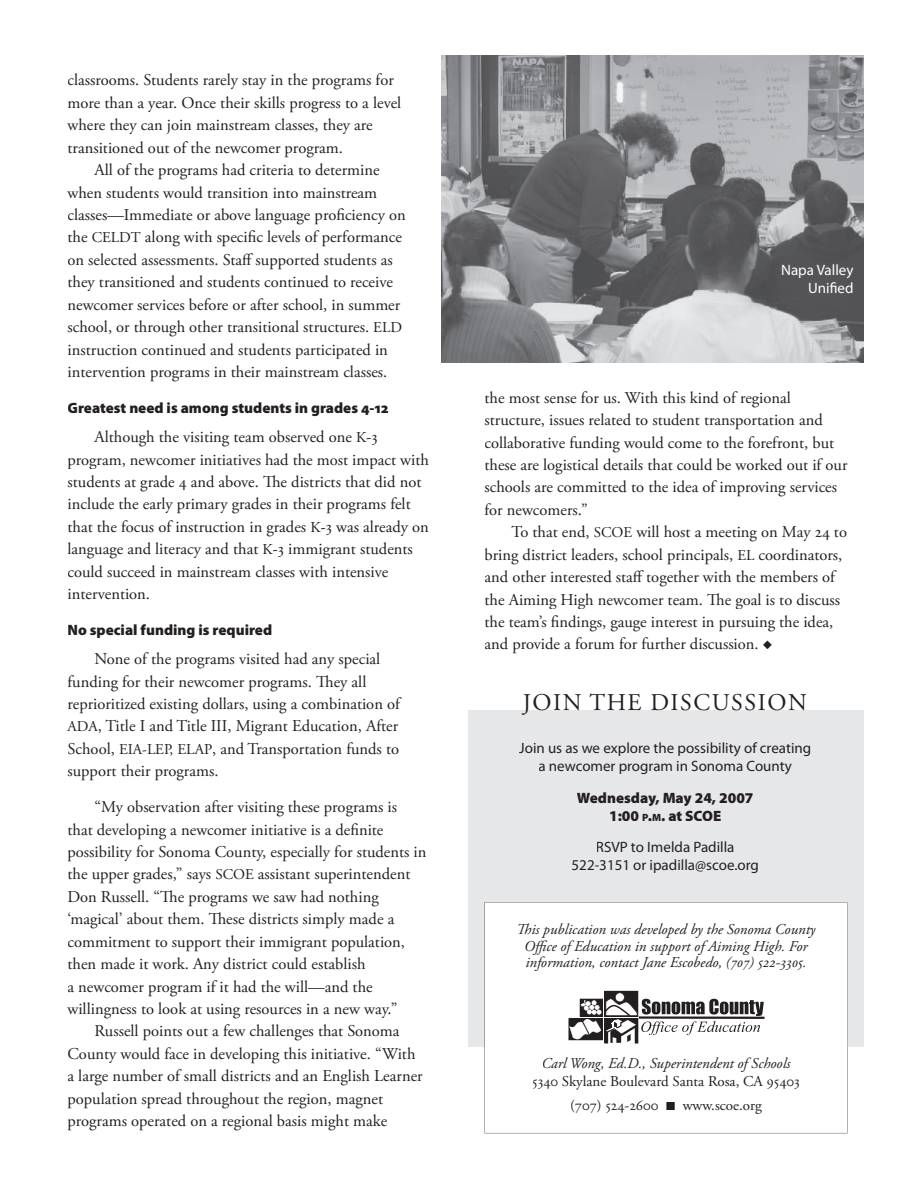
<style>
.page{position:relative;width:918px;height:1188px;background:#fff}
.page>*{position:absolute;margin:0;border:0;box-sizing:border-box;transform-origin:0 0}
.t1{font:24px "Adobe Garamond Pro";letter-spacing:.065em;color:#231f20}
.t2{font:16.5px/22.4px "Adobe Garamond Pro";color:#231f20}
.t3{font:italic 15px/16.5px "Adobe Garamond Pro";color:#231f20;text-align:center}
.t4{font:15px/18px "Myriad Pro";color:#231f20;text-align:center}
.t5{font:900 15px/18px "Myriad Pro";color:#231f20;text-align:center}
.t6{font:15px/24.8px "Adobe Garamond Pro";color:#231f20;text-align:center}
.t7{font:15px/18px "Myriad Pro";color:#fff;text-align:right}
.s1{font-size:15px}
.s2{font-size:10.5px}
</style>
<div class="page">
<div style="left:468px;top:710px;width:396px;height:337px;background:#e6e7e9"></div>
<svg style="left:485px;top:903px;width:362px;height:88px"></svg>
<svg style="left:485px;top:991px;width:363px;height:142px"></svg>
<div style="left:519px;top:923px;width:297px;height:15px;background:#fff"></div>
<div style="left:526px;top:940px;width:282px;height:15px;background:#fff"></div>
<div style="left:526px;top:956px;width:279px;height:15px;background:#fff"></div>
<hr style="left:522px;top:711px;width:284px;height:4px;background:#e6e7e9">
<hr style="left:522px;top:710px;width:284px;height:1px;background:#e6e7e9">
<div style="left:519px;top:742px;width:292px;height:14px;background:#e6e7e9"></div>
<div style="left:539px;top:761px;width:253px;height:13px;background:#e6e7e9"></div>
<div style="left:577px;top:792px;width:176px;height:14px;background:#e6e7e9"></div>
<div style="left:610px;top:811px;width:29px;height:10px;background:#e6e7e9"></div>
<div style="left:643px;top:813px;width:22px;height:8px;background:#e6e7e9"></div>
<div style="left:665px;top:810px;width:56px;height:11px;background:#e6e7e9"></div>
<div style="left:597px;top:841px;width:137px;height:11px;background:#e6e7e9"></div>
<div style="left:572px;top:859px;width:186px;height:14px;background:#e6e7e9"></div>
<img style="left:441px;top:56px;width:422px;height:307px">
<p class="t2" style="left:68px;top:70px;width:335px">classrooms. Students rarely stay in the programs for more than a year. Once their skills progress to a level where they can join mainstream classes, they are transitioned out of the newcomer program.</p>
<p class="t2" style="left:68px;top:159px;width:340px;text-indent:27px">All of the programs had criteria to determine when students would transition into mainstream classes—Immediate or above language proficiency on the <span class="s1">CELDT</span> along with specific levels of performance on selected assessments. Staff supported students as they transitioned and students continued to receive newcomer services before or after school, in summer school, or through other transitional structures. <span class="s1">ELD </span>instruction continued and students participated in intervention programs in their mainstream classes.</p>
<p class="t5" style="left:68px;top:399px;width:322px">Greatest need is among students in grades 4-12</p>
<p class="t2" style="left:68px;top:426px;width:363px;text-indent:27px">Although the visiting team observed one <span class="s1">K</span>-3 program, newcomer initiatives had the most impact with students at grade 4 and above. The districts that did not include the early primary grades in their programs felt that the focus of instruction in grades <span class="s1">K</span>-3 was already on language and literacy and that <span class="s1">K</span>-3 immigrant students could succeed in mainstream classes with intensive intervention.</p>
<p class="t5" style="left:68px;top:621px;width:206px">No special funding is required</p>
<p class="t2" style="left:68px;top:648px;width:334px;text-indent:27px">None of the programs visited had any special funding for their newcomer programs. They all reprioritized existing dollars, using a combination of <span class="s1">ADA</span>, Title I and Title III, Migrant Education, After School, <span class="s1">EIA-LEP, ELAP</span>, and Transportation funds to support their programs.</p>
<p class="t2" style="left:94px;top:796px;width:304px">“My observation after visiting these programs is</p>
<p class="t2" style="left:68px;top:819px;width:318px">that developing a newcomer initiative is a definite</p>
<p class="t2" style="left:68px;top:841px;width:361px">possibility for Sonoma County, especially for students in</p>
<p class="t2" style="left:68px;top:864px;width:344px">the upper grades,” says <span class="s1">SCOE</span> assistant superintendent</p>
<p class="t2" style="left:68px;top:886px;width:313px">Don Russell. “The programs we saw had nothing</p>
<p class="t2" style="left:68px;top:909px;width:328px">‘magical’ about them. These districts simply made a</p>
<p class="t2" style="left:68px;top:931px;width:339px">commitment to support their immigrant population,</p>
<p class="t2" style="left:68px;top:953px;width:300px">then made it work. Any district could establish</p>
<p class="t2" style="left:68px;top:976px;width:307px">a newcomer program if it had the will—and the</p>
<p class="t2" style="left:68px;top:998px;width:331px">willingness to look at using resources in a new way.”</p>
<p class="t2" style="left:94px;top:1021px;width:307px">Russell points out a few challenges that Sonoma</p>
<p class="t2" style="left:68px;top:1043px;width:350px">County would face in developing this initiative. “With</p>
<p class="t2" style="left:68px;top:1065px;width:357px">a large number of small districts and an English Learner</p>
<p class="t2" style="left:68px;top:1088px;width:317px">population spread throughout the region, magnet</p>
<p class="t2" style="left:68px;top:1110px;width:321px">programs operated on a regional basis might make</p>
<p class="t7" style="left:781px;top:262px;width:74px">Napa Valley<br>Unified</p>
<p class="t2" style="left:484px;top:387px;width:365px">the most sense for us. With this kind of regional structure, issues related to student transportation and collaborative funding would come to the forefront, but these are logistical details that could be worked out if our schools are committed to the idea of improving services for newcomers.”</p>
<p class="t2" style="left:484px;top:521px;width:364px;text-indent:27px">To that end, <span class="s1">SCOE</span> will host a meeting on May 24 to bring district leaders, school principals, <span class="s1">EL</span> coordinators, and other interested staff together with the members of the Aiming High newcomer team. The goal is to discuss the team’s findings, gauge interest in pursuing the idea, and provide a forum for further discussion. ◆</p>
<h1 class="t1" style="left:523px;top:688px;width:285px">JOIN THE DISCUSSION</h1>
<p class="t4" style="left:519px;top:739px;width:294px">Join us as we explore the possibility of creating a newcomer program in Sonoma County</p>
<p class="t5" style="left:577px;top:789px;width:178px">Wednesday, May 24, 2007<br>1:00 <span class="s2">P</span>.<span class="s2">M</span>. at SCOE</p>
<p class="t4" style="left:572px;top:838px;width:189px">RSVP to Imelda Padilla<br>522-3151 or ipadilla@scoe.org</p>
<p class="t3" style="left:517px;top:922px;width:300px">This publication was developed by the Sonoma County<br>Office of Education in support of Aiming High. For information, contact Jane Escobedo, (707) 522-3305.</p>
<p class="t3" style="left:542px;top:1055px;width:250px">Carl Wong, Ed.D., Superintendent of Schools</p>
<p class="t6" style="left:532px;top:1069px;width:269px">5340 Skylane Boulevard Santa Rosa, CA 95403 (707) 524-2600 ■ www.scoe.org</p>
</div>
